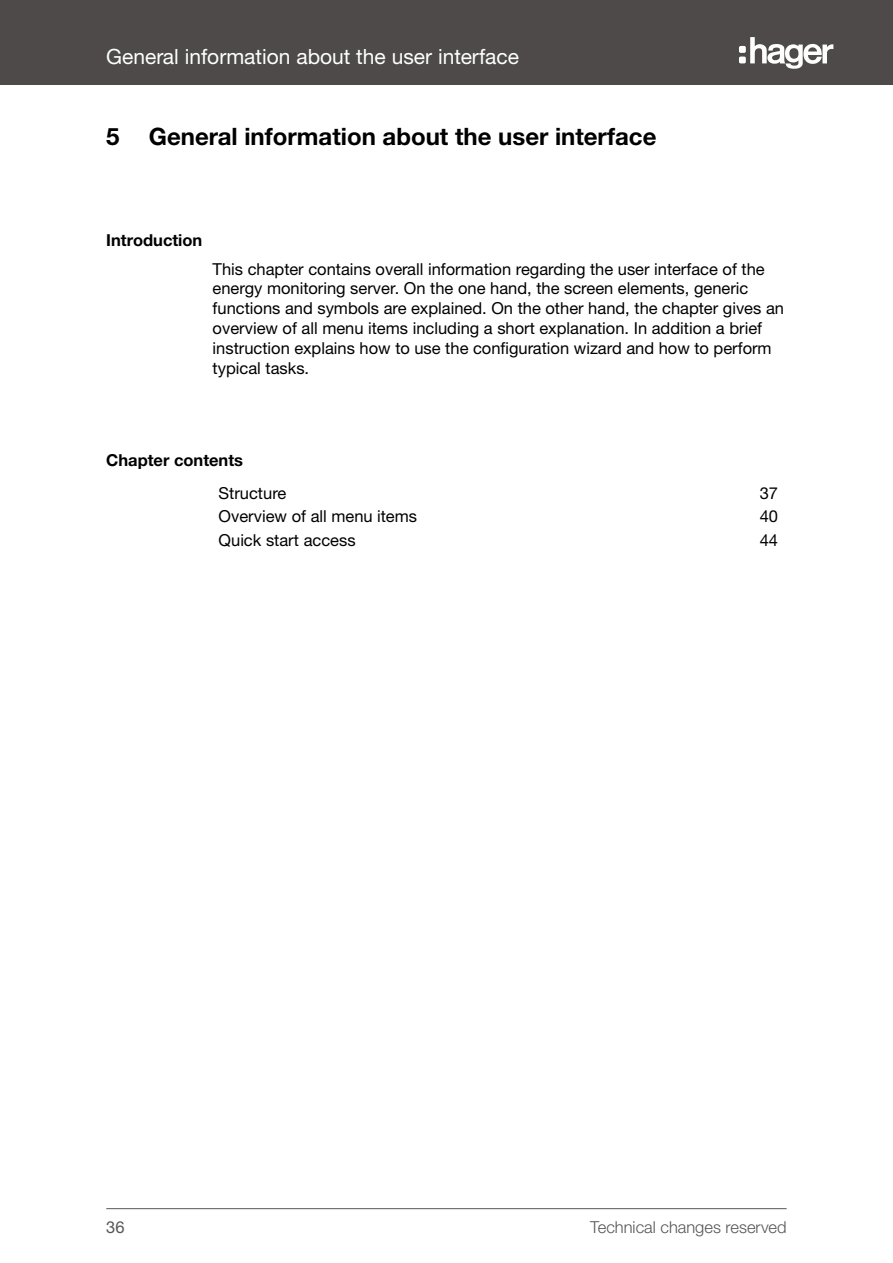
<style>
.page{position:relative;width:893px;height:1263px;background:#fff}
.page>*{position:absolute;margin:0;border:0;box-sizing:border-box;transform-origin:0 0}
.t1{font:700 24px "Helvetica Neue LTW1 G";color:#000}
.t2{font:21px "Helvetica Neue LTW1 G";color:#fff}
.t3{font:16.5px/19.8px "Helvetica Neue LTW1 G";color:#000}
.t4{font:700 16.5px "Helvetica Neue LTW1 G";color:#000}
.t5{font:300 16.5px "Helvetica Neue LTW1 G";color:#575756}
.t6{font:16.5px "Helvetica Neue LTW1 G";color:#575756}
</style>
<div class="page">
<div style="left:0;top:0;width:893px;height:85px;background:#4d4a49"></div>
<svg style="left:750px;top:37px;width:83px;height:32px"></svg>
<div style="left:739px;top:46px;width:7px;height:7px;background:#fefefe;border-radius:2px"></div>
<div style="left:739px;top:57px;width:7px;height:6px;background:#fefefe;border-radius:2px"></div>
<hr style="left:106px;top:1208px;width:681px;height:1px;background:#575756">
<p class="t2" style="left:106px;top:44px;width:414px">General information about the user interface</p>
<h1 class="t1" style="left:106px;top:121px;width:552px">5 General information about the user interface</h1>
<p class="t4" style="left:106px;top:230px;width:98px">Introduction</p>
<p class="t3" style="left:213px;top:259px;width:573px">This chapter contains overall information regarding the user interface of the energy monitoring server. On the one hand, the screen elements, generic functions and symbols are explained. On the other hand, the chapter gives an overview of all menu items including a short explanation. In addition a brief instruction explains how to use the configuration wizard and how to perform typical tasks.</p>
<p class="t4" style="left:106px;top:450px;width:138px">Chapter contents</p>
<p class="t3" style="left:219px;top:483px;width:69px">Structure</p>
<p class="t3" style="left:760px;top:483px;width:20px">37</p>
<p class="t3" style="left:219px;top:506px;width:200px">Overview of all menu items</p>
<p class="t3" style="left:760px;top:506px;width:20px">40</p>
<p class="t3" style="left:219px;top:530px;width:138px">Quick start access</p>
<p class="t3" style="left:760px;top:530px;width:20px">44</p>
<p class="t6" style="left:106px;top:1217px;width:20px">36</p>
<p class="t5" style="left:590px;top:1217px;width:198px">Technical changes reserved</p>
</div>
